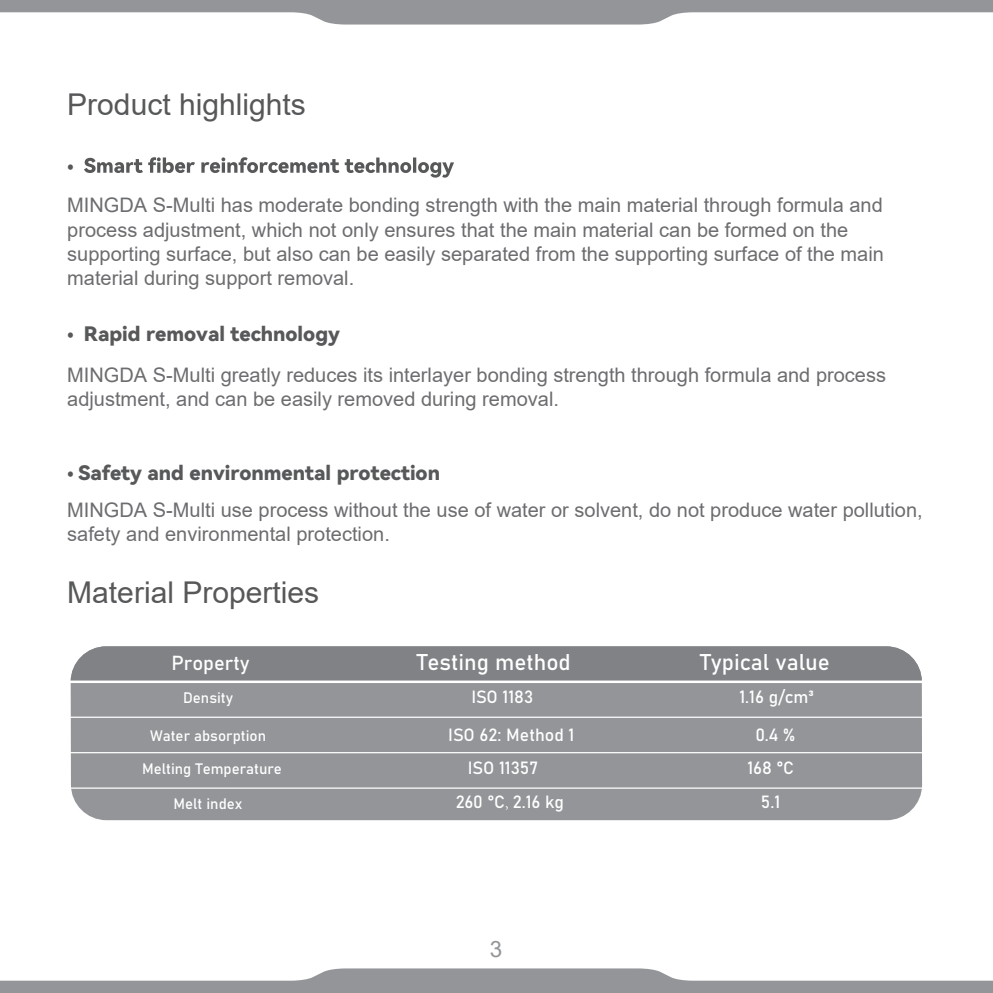
<style>
.page{position:relative;width:993px;height:993px;background:#fff}
.page>*{position:absolute;margin:0;border:0;box-sizing:border-box;transform-origin:0 0}
.t1{font:30px "Arial";color:#57585a}
.t2{font:22.5px "Bahnschrift";color:#fff}
.t3{font:22.5px "Arial";color:#939598}
.t4{font:20px/24px "Arial";color:#6c6d70}
.t5{font:20px "Harmony OS Sans Black";color:#57585a}
.t6{font:20px "Bahnschrift";color:#fff}
.t7{font:20px "Source Han Sans CN";color:#57585a}
.t8{font:17.5px/38px "Bahnschrift";color:#fff;text-align:center}
.t9{font:15px/33px "Bahnschrift";color:#fff;text-align:center}
.s1{font-family:"Source Han Sans CN"}
.s2{font-family:"Adobe Song Std";font-weight:300}
</style>
<div class="page">
<svg style="left:0;top:0;width:992px;height:25px"></svg>
<svg style="left:0;top:968px;width:992px;height:24px"></svg>
<svg style="left:84px;top:157px;width:370px;height:20px"></svg>
<div style="left:71px;top:646px;width:850px;height:173px;background:#939598;border-radius:35px"></div>
<div style="left:71px;top:646px;width:850px;height:34px;background:#808285"></div>
<hr style="left:69px;top:680px;width:854px;height:2px;background:#fff">
<hr style="left:69px;top:716px;width:854px;height:1px;background:#fff">
<hr style="left:69px;top:751px;width:854px;height:2px;background:#fff">
<hr style="left:69px;top:787px;width:854px;height:1px;background:#fff">
<h1 class="t1" style="left:67px;top:84px;width:240px">Product highlights</h1>
<p class="t7" style="left:67px;top:154px;width:8px">•</p>
<p class="t4" style="left:67px;top:193px;width:818px">MINGDA S-Multi has moderate bonding strength with the main material through formula and process adjustment, which not only ensures that the main material can be formed on the supporting surface, but also can be easily separated from the supporting surface of the main material during support removal.</p>
<p class="t5" style="left:67px;top:320px;width:274px"><span class="s1">•</span> Rapid removal technology</p>
<p class="t4" style="left:67px;top:363px;width:820px">MINGDA S-Multi greatly reduces its interlayer bonding strength through formula and process adjustment, and can be easily removed during removal.</p>
<p class="t5" style="left:67px;top:458px;width:374px"><span class="s1">•</span> Safety and environmental protection</p>
<p class="t4" style="left:67px;top:498px;width:856px">MINGDA S-Multi use process without the use of water or solvent, do not produce water pollution, safety and environmental protection.</p>
<h1 class="t1" style="left:67px;top:571px;width:253px">Material Properties</h1>
<p class="t6" style="left:171px;top:650px;width:80px">Property</p>
<p class="t9" style="left:183px;top:680px;width:51px">Density</p>
<p class="t9" style="left:142px;top:718px;width:141px">Water absorption<br>Melting Temperature</p>
<p class="t9" style="left:173px;top:787px;width:71px">Melt index</p>
<p class="t2" style="left:416px;top:647px;width:155px">Testing method</p>
<p class="t2" style="left:700px;top:647px;width:131px">Typical value</p>
<p class="t8" style="left:448px;top:677px;width:127px;text-align:left;text-indent:23px">ISO 1183<br>ISO 62: Method 1</p>
<p class="t8" style="left:455px;top:750px;width:110px;line-height:34.2px;text-align:left;text-indent:12px">ISO 11357<br>260 °C<span class="s2">,</span> 2.16 kg</p>
<p class="t3" style="left:489px;top:933px;width:14px">3</p>
<p class="t8" style="left:739px;top:677px;width:76px">1.16 g/cm³<br>0.4 %</p>
<p class="t8" style="left:747px;top:750px;width:48px;line-height:34.2px">168 °C<br>5.1</p>
</div>
